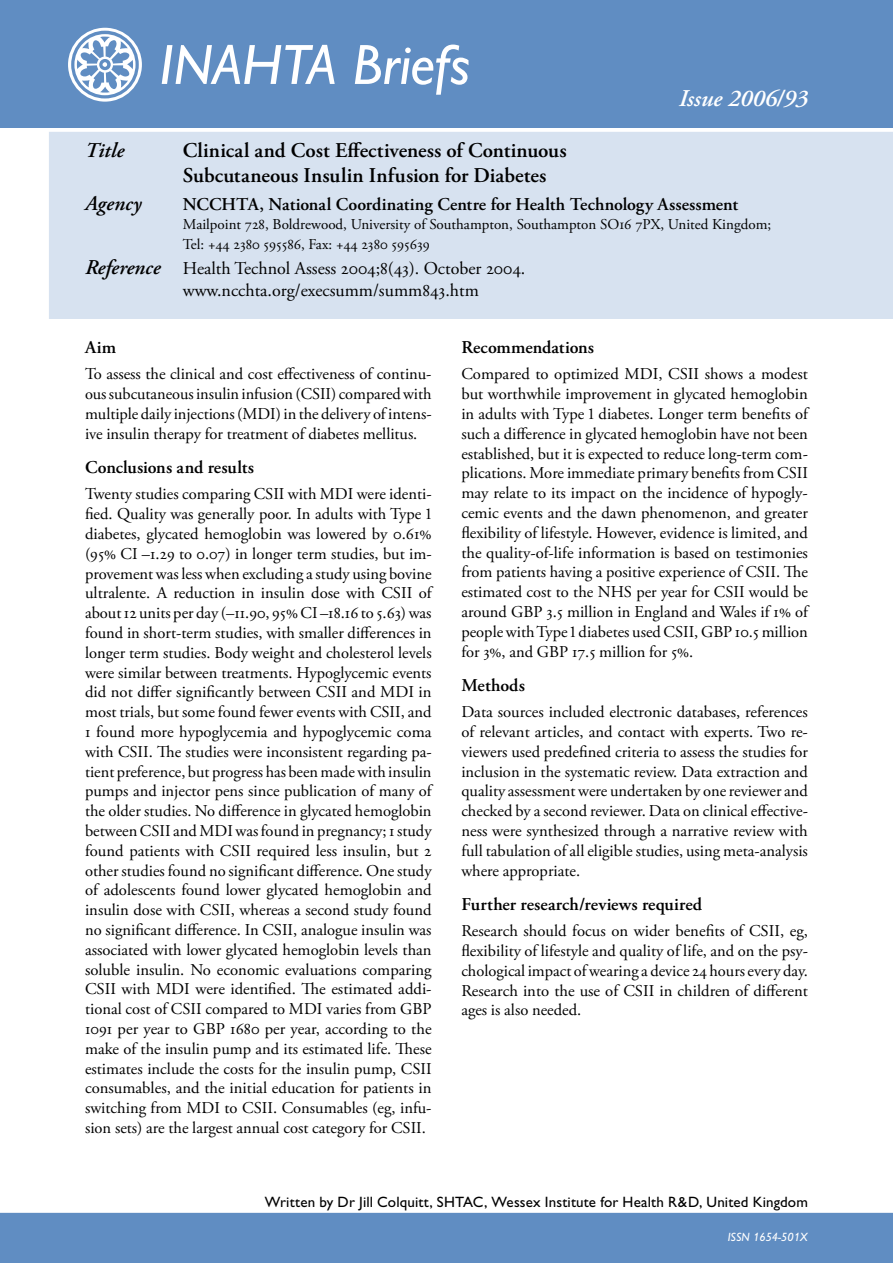
<style>
.page{position:relative;width:893px;height:1263px;background:#fff}
.page>*{position:absolute;margin:0;border:0;box-sizing:border-box;transform-origin:0 0}
.t1{font:italic 57px "Gill Alt One";color:#fff}
.Issue{font:italic 600 24px "Adobe Garamond Pro";color:#fff}
.Title_ruta{font:600 21px/25.2px "Adobe Garamond Pro";letter-spacing:.005em;color:#000}
.Agency_text{font:italic 600 21px "Adobe Garamond Pro";letter-spacing:.005em;color:#000}
.Title_ruta-2{font:italic 600 21px "Adobe Garamond Pro";letter-spacing:.005em;color:#000}
.Reference_text{font:18px/21.6px "Adobe Garamond Pro";color:#000}
.Heading{font:600 18px "Adobe Garamond Pro";letter-spacing:.005em;color:#000}
.Agency_text-2{font:600 18px "Adobe Garamond Pro";color:#000}
.Brödtext{font:16.5px/19.8px "Adobe Garamond Pro";color:#000;text-align:justify}
.Agency_address{font:15px/19.5px "Adobe Garamond Pro";color:#000}
.Written_by{font:15px "Gill Alt One";letter-spacing:.01em;color:#000}
.Ö-Grouping__left{font:italic 12px "Gill Alt One";color:#fff}
.s1{font-weight:600;font-style:italic;font-size:21px}
</style>
<div class="page">
<div style="left:49px;top:132px;width:843px;height:187px;background:#d7e2f0"></div>
<div style="left:0;top:0;width:893px;height:128px;background:#608dc2"></div>
<div style="left:0;top:1213px;width:893px;height:50px;background:#608dc2"></div>
<svg style="left:892px;top:132px;width:1px;height:187px"></svg>
<p class="t1" style="left:159px;top:32px;width:312px">INAHTA Briefs</p>
<p class="Issue" style="left:679px;top:84px;width:131px">Issue 2006/93</p>
<p class="Title_ruta-2" style="left:85px;top:138px;width:41px">Title</p>
<p class="Title_ruta" style="left:183px;top:138px;width:385px">Clinical and Cost Effectiveness of Continuous<br>Subcutaneous Insulin Infusion for Diabetes</p>
<p class="Agency_text" style="left:85px;top:191px;width:58px">Agency</p>
<p class="Agency_text-2" style="left:183px;top:194px;width:557px">NCCHTA, National Coordinating Centre for Health Technology Assessment</p>
<p class="Agency_address" style="left:183px;top:215px;width:590px">Mailpoint 728, Boldrewood, University of Southampton, Southampton SO16 7PX, United Kingdom;<br>Tel: +44 2380 595586, Fax: +44 2380 595639</p>
<p class="Reference_text" style="left:183px;top:258px;width:344px;text-indent:-98px"><span class="s1">Reference</span> Health Technol Assess 2004;8(43). October 2004. www.ncchta.org/execsumm/summ843.htm</p>
<p class="Heading" style="left:85px;top:337px;width:33px">Aim</p>
<p class="Brödtext" style="left:85px;top:365px;width:348px">To assess the clinical and cost effectiveness of continu&shy;ous subcutaneous insulin infusion (CSII) compared with multiple daily injections (MDI) in the delivery of intens&shy;ive insulin therapy for treatment of diabetes mellitus.</p>
<p class="Heading" style="left:85px;top:457px;width:170px">Conclusions and results</p>
<p class="Brödtext" style="left:85px;top:485px;width:348px">Twenty studies comparing CSII with MDI were identi&shy;fied. Quality was generally poor. In adults with Type 1 diabetes, glycated hemoglobin was lowered by 0.61% (95% CI –1.29 to 0.07) in longer term studies, but im&shy;provement was less when excluding a study using bovine ultralente. A reduction in insulin dose with CSII of about 12 units per day (–11.90, 95% CI –18.16 to 5.63) was found in short-term studies, with smaller differences in longer term studies. Body weight and cholesterol levels were similar between treatments. Hypoglycemic events did not differ significantly between CSII and MDI in most trials, but some found fewer events with CSII, and 1 found more hypoglycemia and hypoglycemic coma with CSII. The studies were inconsistent regarding pa&shy;tient preference, but progress has been made with insulin pumps and injector pens since publication of many of the older studies. No difference in glycated hemoglobin between CSII and MDI was found in pregnancy; 1 study found patients with CSII required less insulin, but 2 other studies found no significant difference. One study of adolescents found lower glycated hemoglobin and insulin dose with CSII, whereas a second study found no significant difference. In CSII, analogue insulin was associated with lower glycated hemoglobin levels than soluble insulin. No economic evaluations comparing CSII with MDI were identified. The estimated addi&shy;tional cost of CSII compared to MDI varies from GBP 1091 per year to GBP 1680 per year, according to the make of the insulin pump and its estimated life. These estimates include the costs for the insulin pump, CSII consumables, and the initial education for patients in switching from MDI to CSII. Consumables (eg, infu&shy;sion sets) are the largest annual cost category for CSII.</p>
<p class="Heading" style="left:461px;top:337px;width:134px">Recommendations</p>
<p class="Brödtext" style="left:461px;top:365px;width:348px">Compared to optimized MDI, CSII shows a modest but worthwhile improvement in glycated hemoglobin in adults with Type 1 diabetes. Longer term benefits of such a difference in glycated hemoglobin have not been established, but it is expected to reduce long-term com&shy;plications. More immediate primary benefits from CSII may relate to its impact on the incidence of hypogly&shy;cemic events and the dawn phenomenon, and greater flexibility of lifestyle. However, evidence is limited, and the quality-of-life information is based on testimonies from patients having a positive experience of CSII. The estimated cost to the NHS per year for CSII would be around GBP 3.5 million in England and Wales if 1% of people with Type 1 diabetes used CSII, GBP 10.5 million for 3%, and GBP 17.5 million for 5%.</p>
<p class="Heading" style="left:461px;top:675px;width:65px">Methods</p>
<p class="Brödtext" style="left:461px;top:703px;width:348px">Data sources included electronic databases, references of relevant articles, and contact with experts. Two re&shy;viewers used predefined criteria to assess the studies for inclusion in the systematic review. Data extraction and quality assessment were undertaken by one reviewer and checked by a second reviewer. Data on clinical effective&shy;ness were synthesized through a narrative review with full tabulation of all eligible studies, using meta-analysis where appropriate.</p>
<p class="Heading" style="left:461px;top:894px;width:242px">Further research/reviews required</p>
<p class="Brödtext" style="left:461px;top:922px;width:348px">Research should focus on wider benefits of CSII, eg, flexibility of lifestyle and quality of life, and on the psy&shy;chological impact of wearing a device 24 hours every day.<br>Research into the use of CSII in children of different ages is also needed.</p>
<p class="Written_by" style="left:265px;top:1193px;width:544px">Written by Dr Jill Colquitt, SHTAC, Wessex Institute for Health R&amp;D, United Kingdom</p>
<p class="Ö-Grouping__left" style="left:728px;top:1230px;width:82px">ISSN 1654-501X</p>
</div>
